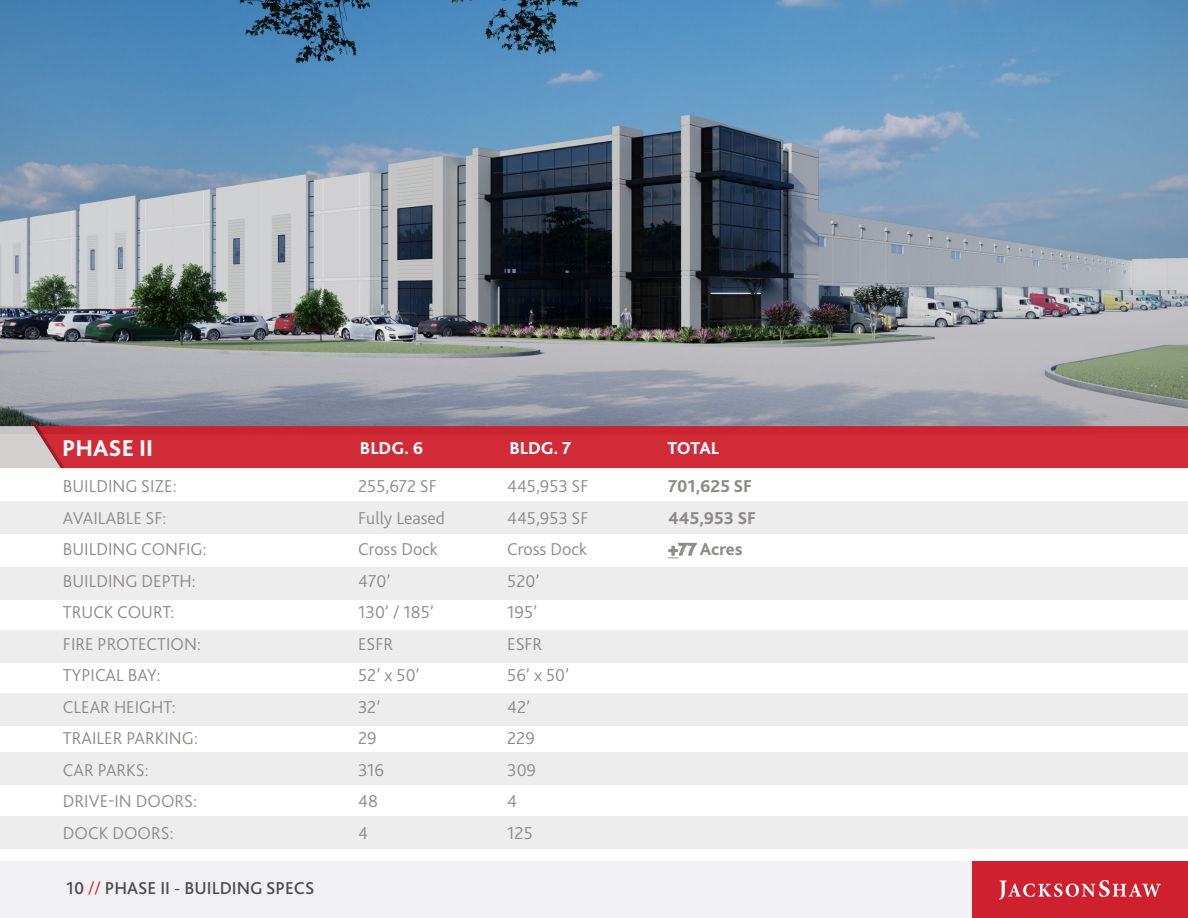
<style>
.page{position:relative;width:1188px;height:918px;background:#fff}
.page>*{position:absolute;margin:0;border:0;box-sizing:border-box;transform-origin:0 0}
.t1{font:800 24px "Bliss 2";color:#fff}
.t2{font:300 18px/31.5px "Bliss 2";color:#8e8c8b}
.t3{font:300 18px/31.5px "Bliss 2";color:#8d8a8a}
.t4{font:800 18px/31.5px "Bliss 2";color:#8e8c8b}
.t5{font:500 18px "Bliss 2";color:#4f4e4e}
.t6{font:800 18px "Bliss 2";color:#fff}
.s1{font-weight:300;color:#ce202d}
.s2{font-weight:300;color:#4f4e4f}
.s3{color:#4f4e4f}
</style>
<div class="page">
<img style="left:0;top:0;width:1188px;height:426px">
<div style="left:0;top:862px;width:1188px;height:56px;background:#f1f1f3"></div>
<div style="left:972px;top:862px;width:216px;height:56px;background:#ce202d"></div>
<svg style="left:999px;top:880px;width:162px;height:20px"></svg>
<div style="left:64px;top:426px;width:1124px;height:42px;background:#d02b36"></div>
<svg style="left:0;top:422px;width:64px;height:46px;background:#bf989b"></svg>
<div style="left:0;top:816px;width:1188px;height:32px;background:#ededee"></div>
<div style="left:0;top:752px;width:1188px;height:33px;background:#ededee"></div>
<div style="left:0;top:694px;width:1188px;height:32px;background:#ededee"></div>
<div style="left:0;top:567px;width:1188px;height:32px;background:#ededee"></div>
<div style="left:0;top:502px;width:1188px;height:32px;background:#ededee"></div>
<div style="left:0;top:631px;width:1188px;height:32px;background:#ededee"></div>
<h1 class="t1" style="left:62px;top:433px;width:93px">PHASE II</h1>
<p class="t6" style="left:360px;top:437px;width:65px">BLDG. 6</p>
<p class="t6" style="left:509px;top:437px;width:63px">BLDG. 7</p>
<p class="t6" style="left:667px;top:437px;width:53px">TOTAL</p>
<p class="t2" style="left:63px;top:470px;width:115px">BUILDING SIZE:<br>AVAILABLE SF:</p>
<p class="t3" style="left:63px;top:533px;width:145px">BUILDING CONFIG:<br>BUILDING DEPTH:<br>TRUCK COURT:</p>
<p class="t2" style="left:63px;top:627px;width:139px">FIRE PROTECTION:<br>TYPICAL BAY:<br>CLEAR HEIGHT:<br>TRAILER PARKING:<br>CAR PARKS:<br>DRIVE-IN DOORS:<br>DOCK DOORS:</p>
<p class="t2" style="left:358px;top:470px;width:88px">255,672 SF<br>Fully Leased<br>Cross Dock<br>470’<br>130’ / 185’<br>ESFR<br>52’ x 50’<br>32’<br>29<br>316<br>48<br>4</p>
<p class="t2" style="left:507px;top:470px;width:83px">445,953 SF<br>445,953 SF<br>Cross Dock<br>520’<br>195’<br>ESFR<br>56’ x 50’<br>42’<br>229<br>309<br>4<br>125</p>
<p class="t4" style="left:668px;top:470px;width:89px">701,625 SF<br>445,953 SF +77 Acres</p>
<p class="t5" style="left:66px;top:877px;width:250px">10 <span class="s1">//</span> PHASE II <span class="s2">-</span> <span class="s3">B</span>UILDING SPECS</p>
</div>
